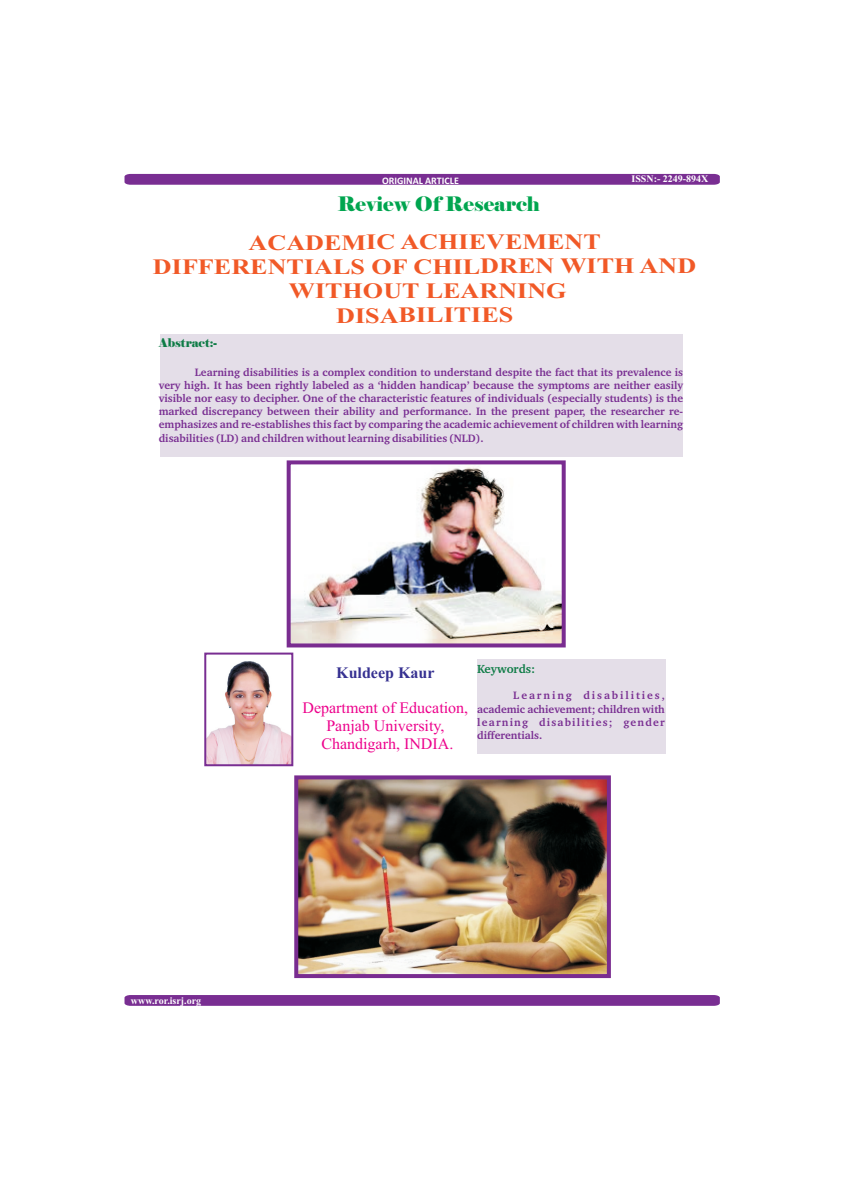
<style>
.page{position:relative;width:842px;height:1191px;background:#fff}
.page>*{position:absolute;margin:0;border:0;box-sizing:border-box;transform-origin:0 0}
.t1{font:700 22px/24.4px "Times New Roman";letter-spacing:-.005em;color:#f15927;text-align:center;scale:1.19 1}
.t2{font:20px "Elephant";color:#00a54f}
.t3{font:16px/17.7px "Times New Roman";color:#ed028c;text-align:center}
.t4{font:700 16px "Times New Roman";color:#363191}
.t5{font:12px "Elephant";color:#0e7c46}
.t6{font:700 12px "Charter BT";color:#0e7c46}
.t7{font:700 11px/13.2px "Charter BT";color:#792e92;text-align:justify}
.t8{font:700 10px "Times New Roman";color:#fff}
.t9{font:700 10px "Calibri";color:#fff}
</style>
<div class="page">
<div style="left:477px;top:659px;width:188px;height:95px;background:#e4dee8"></div>
<div style="left:160px;top:334px;width:523px;height:123px;background:#e4dee8"></div>
<svg style="left:125px;top:174px;width:595px;height:11px;background:#7c3394"></svg>
<div style="left:125px;top:995px;width:595px;height:10px;background:#792e92"></div>
<img style="left:207px;top:661px;width:83px;height:102px">
<div style="left:204px;top:652px;width:89px;height:114px;border:2px solid #792e92"></div>
<img style="left:292px;top:466px;width:269px;height:176px">
<div style="left:287px;top:460px;width:279px;height:187px;border:4px solid #792c90"></div>
<img style="left:299px;top:780px;width:307px;height:193px">
<div style="left:294px;top:775px;width:317px;height:203px;border:4px solid #792c90"></div>
<p class="t9" style="left:382px;top:176px;width:78px">ORIGINAL ARTICLE</p>
<h2 class="t2" style="left:337px;top:191px;width:204px">Review Of Research</h2>
<p class="t8" style="left:631px;top:175px;width:78px">ISSN:- 2249-894X</p>
<h1 class="t1" style="left:153px;top:232px;width:458px">ACADEMIC ACHIEVEMENT<br>DIFFERENTIALS OF CHILDREN WITH AND<br>WITHOUT LEARNING<br>DISABILITIES</h1>
<p class="t5" style="left:159px;top:335px;width:60px">Abstract:-</p>
<p class="t7" style="left:159px;top:366px;width:526px;text-indent:36px">Learning disabilities is a complex condition to understand despite the fact that its prevalence is very high. It has been rightly labeled as a ‘hidden handicap’ because the symptoms are neither easily visible nor easy to decipher. One of the characteristic features of individuals (especially students) is the marked discrepancy between their ability and performance. In the present paper, the researcher re&shy;emphasizes and re-establishes this fact by comparing the academic achievement of children with learning disabilities (LD) and children without learning disabilities (NLD).</p>
<p class="t8" style="left:131px;top:997px;width:72px">www.ror.isrj.org</p>
<h3 class="t4" style="left:336px;top:667px;width:100px">Kuldeep Kaur</h3>
<h3 class="t3" style="left:302px;top:700px;width:167px">Department of Education,<br>Panjab University,<br>Chandigarh, INDIA.</h3>
<p class="t6" style="left:477px;top:663px;width:59px">Keywords:</p>
<p class="t7" style="left:477px;top:690px;width:189px;text-indent:36px">Learning disabilities, academic achievement; children with learning disabilities; gender differentials.</p>
</div>
